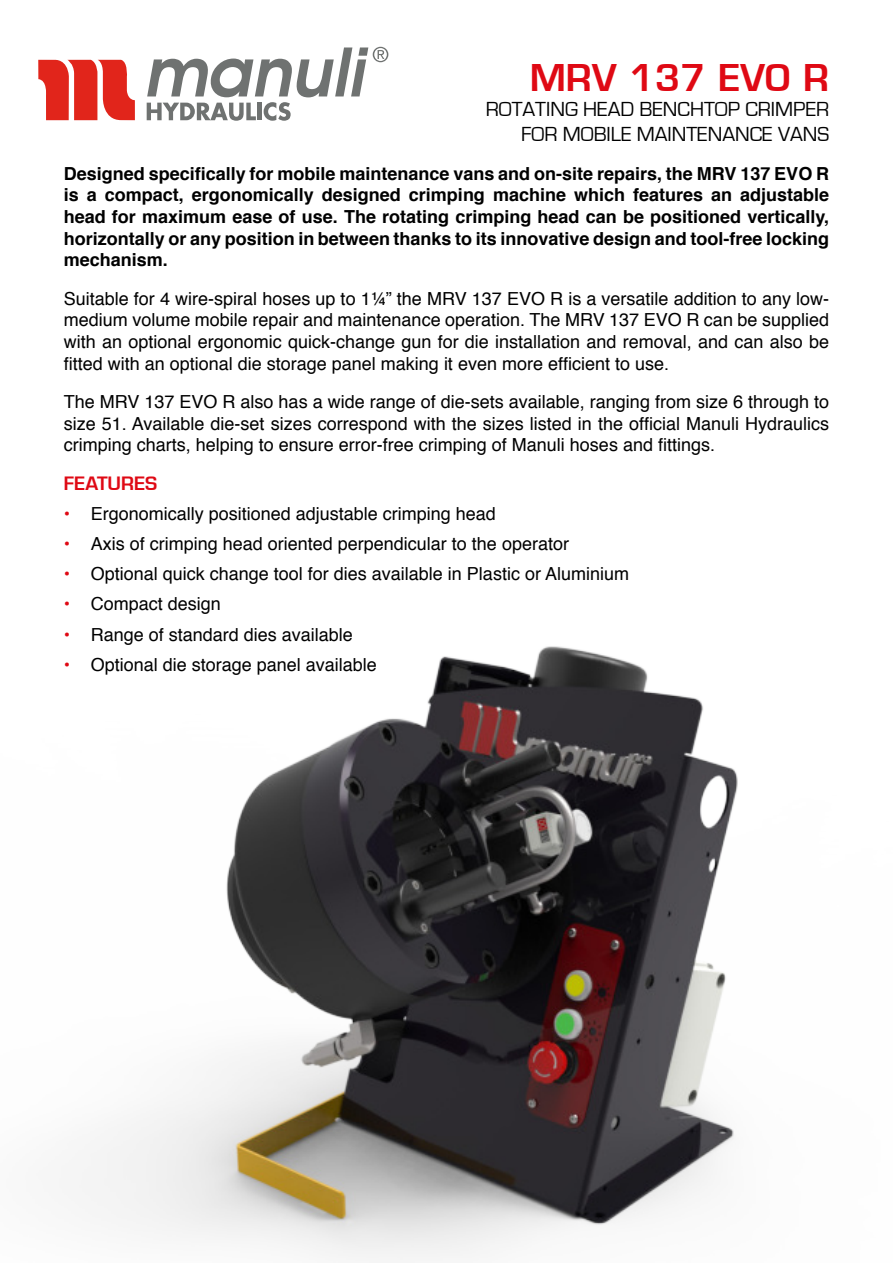
<style>
.page{position:relative;width:893px;height:1263px;background:#fff}
.page>*{position:absolute;margin:0;border:0;box-sizing:border-box;transform-origin:0 0}
.t1{font:600 36px "Eurostile";color:#df0914}
.t2{font:21px/25.2px "Eurostile";color:#000;text-align:right}
.t3{font:18px/21.6px "Helvetica";color:#000;text-align:justify}
.t4{font:700 18px/21.6px "Helvetica";color:#000;text-align:justify}
.t5{font:600 18px "Eurostile";color:#df0914}
.s1{color:#df0914}
</style>
<div class="page">
<svg style="left:147px;top:47px;width:241px;height:74px"></svg>
<svg style="left:38px;top:59px;width:97px;height:61px"></svg>
<img style="left:79px;top:646px;width:659px;height:614px">
<h1 class="t1" style="left:530px;top:57px;width:301px">MRV 137 EVO R</h1>
<p class="t2" style="left:486px;top:96px;width:345px">ROTATING HEAD BENCHTOP CRIMPER<br>FOR MOBILE MAINTENANCE VANS</p>
<p class="t4" style="left:64px;top:163px;width:767px">Designed specifically for mobile maintenance vans and on-site repairs, the MRV 137 EVO R is a compact, ergonomically designed crimping machine which features an adjustable head for maximum ease of use. The rotating crimping head can be positioned vertically, horizontally or any position in between thanks to its innovative design and tool-free locking mechanism.</p>
<p class="t3" style="left:64px;top:289px;width:767px">Suitable for 4 wire-spiral hoses up to 1¼” the MRV 137 EVO R is a versatile addition to any low&shy;medium volume mobile repair and maintenance operation. The MRV 137 EVO R can be supplied with an optional ergonomic quick-change gun for die installation and removal, and can also be fitted with an optional die storage panel making it even more efficient to use.</p>
<p class="t3" style="left:64px;top:393px;width:767px">The MRV 137 EVO R also has a wide range of die-sets available, ranging from size 6 through to size 51. Available die-set sizes correspond with the sizes listed in the official Manuli Hydraulics crimping charts, helping to ensure error-free crimping of Manuli hoses and fittings.</p>
<p class="t5" style="left:64px;top:473px;width:95px">FEATURES</p>
<p class="t3" style="left:64px;top:505px;width:434px"><span class="s1">•</span> Ergonomically positioned adjustable crimping head</p>
<p class="t3" style="left:64px;top:535px;width:507px"><span class="s1">•</span> Axis of crimping head oriented perpendicular to the operator</p>
<p class="t3" style="left:64px;top:565px;width:567px"><span class="s1">•</span> Optional quick change tool for dies available in Plastic or Aluminium</p>
<p class="t3" style="left:64px;top:595px;width:159px"><span class="s1">•</span> Compact design</p>
<p class="t3" style="left:64px;top:625px;width:291px"><span class="s1">•</span> Range of standard dies available</p>
<p class="t3" style="left:64px;top:655px;width:315px"><span class="s1">•</span> Optional die storage panel available</p>
</div>
